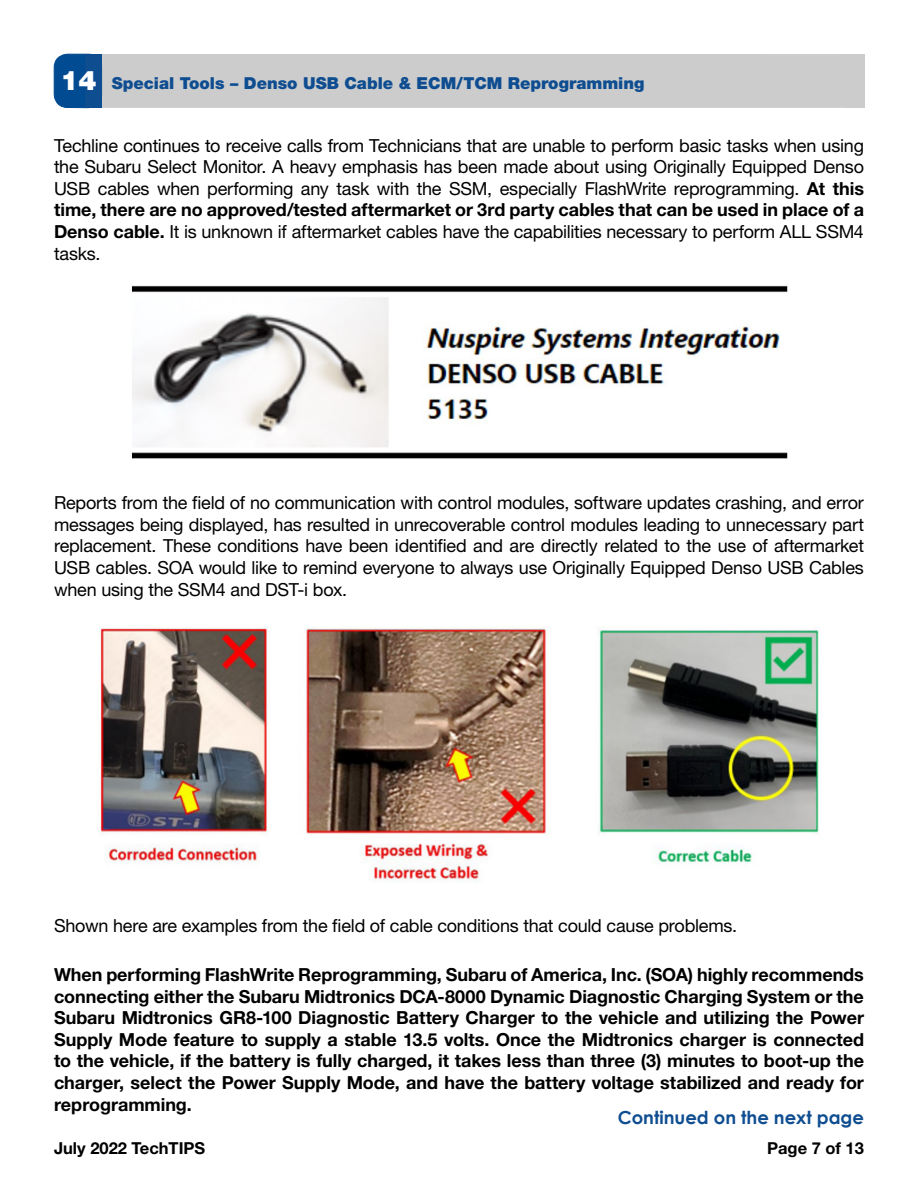
<style>
.page{position:relative;width:918px;height:1188px;background:#fff}
.page>*{position:absolute;margin:0;border:0;box-sizing:border-box;transform-origin:0 0}
.t1{font:18px/21.6px "Helvetica Neue LT Std";letter-spacing:-.015em;color:#000;text-align:justify}
.t2{font:700 18px/21.6px "Helvetica Neue LT Std";letter-spacing:-.005em;color:#000;text-align:justify}
.t3{font:700 18px "Century Gothic";color:#0f4d91}
.t4{font:900 16.5px "Helvetica Neue LT Std";color:#0f4d91}
.t5{font:700 16.5px "Helvetica Neue LT Std";color:#000}
.s1{font-size:27px;color:#fff}
.s2{font-weight:700}
</style>
<div class="page">
<div style="left:54px;top:54px;width:811px;height:54px;background:#ccc;border-radius:14px"></div>
<div style="left:846px;top:54px;width:19px;height:54px;background:#ccc"></div>
<div style="left:54px;top:54px;width:48px;height:54px;background:#004b92;border-radius:14px"></div>
<div style="left:54px;top:54px;width:48px;height:54px;border:1px solid #004b92;border-radius:14px"></div>
<div style="left:85px;top:54px;width:17px;height:54px;background:#0f4d91"></div>
<img style="left:131px;top:285px;width:657px;height:174px">
<img style="left:98px;top:626px;width:721px;height:255px">
<p class="t4" style="left:60px;top:73px;width:586px"><span class="s1">14</span> Special Tools – Denso USB Cable &amp; ECM/TCM Reprogramming</p>
<p class="t1" style="left:54px;top:134px;width:812px">Techline continues to receive calls from Technicians that are unable to perform basic tasks when using the Subaru Select Monitor. A heavy emphasis has been made about using Originally Equipped Denso USB cables when performing any task with the SSM, especially FlashWrite reprogramming. <span class="s2">At this time, there are no approved/tested aftermarket or 3rd party cables that can be used in place of a Denso cable.</span> It is unknown if aftermarket cables have the capabilities necessary to perform ALL SSM4 tasks.</p>
<p class="t1" style="left:54px;top:492px;width:812px">Reports from the field of no communication with control modules, software updates crashing, and error messages being displayed, has resulted in unrecoverable control modules leading to unnecessary part replacement. These conditions have been identified and are directly related to the use of aftermarket USB cables. SOA would like to remind everyone to always use Originally Equipped Denso USB Cables when using the SSM4 and DST-i box.</p>
<p class="t1" style="left:54px;top:915px;width:685px">Shown here are examples from the field of cable conditions that could cause problems.</p>
<p class="t2" style="left:54px;top:963px;width:812px">When performing FlashWrite Reprogramming, Subaru of America, Inc. (SOA) highly recommends connecting either the Subaru Midtronics DCA-8000 Dynamic Diagnostic Charging System or the Subaru Midtronics GR8-100 Diagnostic Battery Charger to the vehicle and utilizing the Power Supply Mode feature to supply a stable 13.5 volts. Once the Midtronics charger is connected to the vehicle, if the battery is fully charged, it takes less than three (3) minutes to boot-up the charger, select the Power Supply Mode, and have the battery voltage stabilized and ready for reprogramming.</p>
<p class="t3" style="left:618px;top:1104px;width:248px">Continued on the next page</p>
<p class="t5" style="left:54px;top:1138px;width:153px">July 2022 TechTIPS</p>
<p class="t5" style="left:767px;top:1138px;width:98px">Page 7 of 13</p>
</div>
